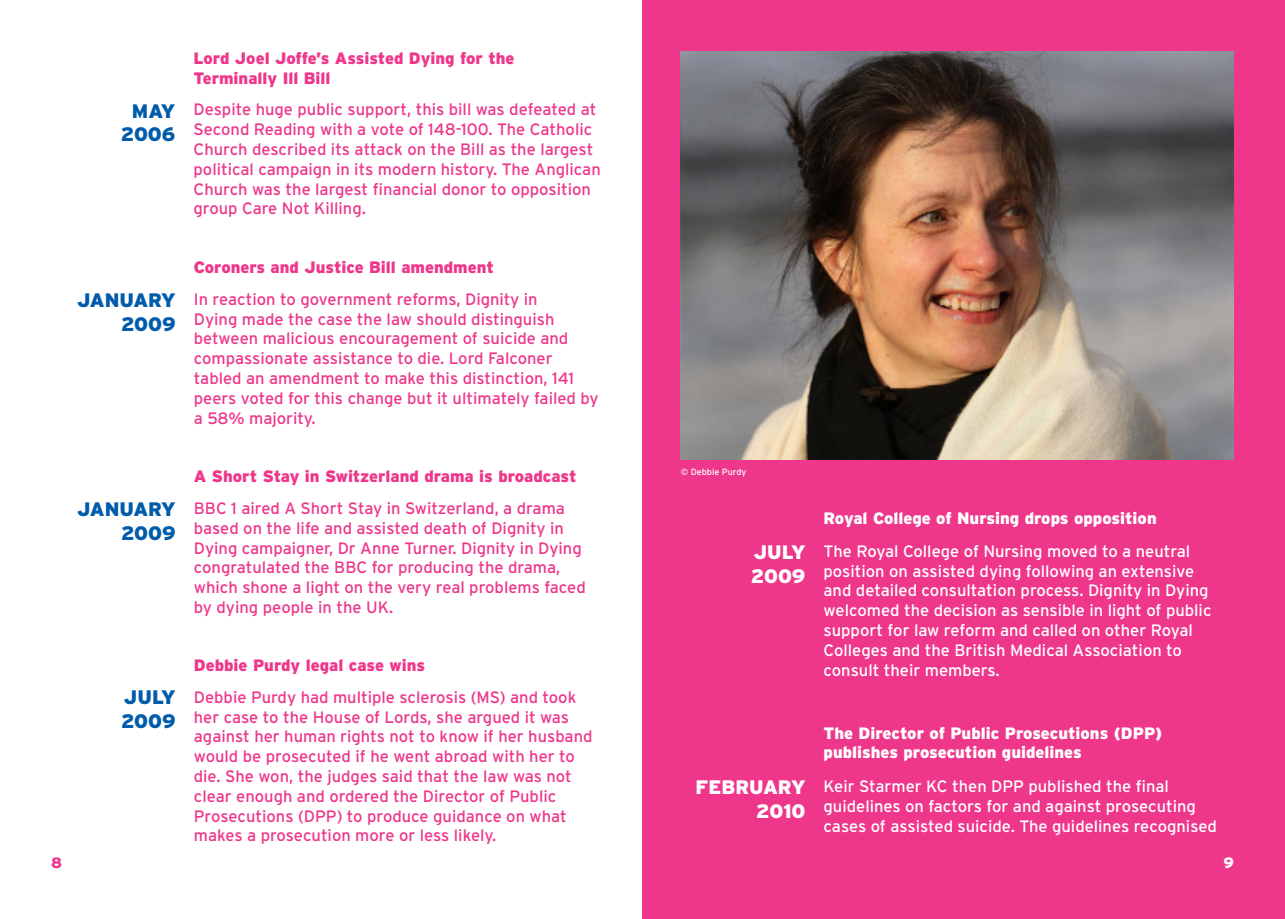
<style>
.page{position:relative;width:1285px;height:919px;background:#fff}
.page>*{position:absolute;margin:0;border:0;box-sizing:border-box;transform-origin:0 0}
.t1{font:900 19.5px/23.4px "Interstate";color:#015bab;text-align:right}
.t2{font:900 19.5px/23.4px "Interstate";color:#fff}
.t3{font:16.5px/19.8px "Interstate";color:#ee378b}
.t4{font:16.5px/19.8px "Interstate";color:#fff}
.t5{font:900 16.5px/19.8px "Interstate";color:#ee378b}
.t6{font:900 16.5px/19.8px "Interstate";color:#fff}
.t7{font:900 15px "Interstate";color:#ee378b}
.t8{font:900 15px "Interstate";color:#fff}
.t9{font:9px "Interstate";color:#fff}
</style>
<div class="page">
<div style="left:642px;top:0;width:642px;height:918px;background:#ee378b"></div>
<img style="left:680px;top:51px;width:553px;height:408px">
<p class="t5" style="left:193px;top:48px;width:322px">Lord Joel Joffe’s Assisted Dying for the<br>Terminally Ill Bill</p>
<p class="t1" style="left:121px;top:99px;width:56px;text-align:center">MAY<br>2006</p>
<p class="t3" style="left:193px;top:100px;width:408px">Despite huge public support, this bill was defeated at Second Reading with a vote of 148-100. The Catholic Church described its attack on the Bill as the largest political campaign in its modern history. The Anglican Church was the largest financial donor to opposition group Care Not Killing.</p>
<p class="t5" style="left:194px;top:257px;width:301px">Coroners and Justice Bill amendment</p>
<p class="t1" style="left:77px;top:288px;width:100px">JANUARY<br>2009</p>
<p class="t3" style="left:194px;top:289px;width:406px">In reaction to government reforms, Dignity in<br>Dying made the case the law should distinguish between malicious encouragement of suicide and compassionate assistance to die. Lord Falconer tabled an amendment to make this distinction, 141 peers voted for this change but it ultimately failed by a 58% majority.</p>
<p class="t5" style="left:194px;top:466px;width:384px">A Short Stay in Switzerland drama is broadcast</p>
<p class="t1" style="left:77px;top:497px;width:100px">JANUARY<br>2009</p>
<p class="t3" style="left:194px;top:498px;width:393px">BBC 1 aired A Short Stay in Switzerland, a drama based on the life and assisted death of Dignity in Dying campaigner, Dr Anne Turner. Dignity in Dying congratulated the BBC for producing the drama, which shone a light on the very real problems faced by dying people in the UK.</p>
<p class="t7" style="left:51px;top:853px;width:12px">8</p>
<p class="t1" style="left:121px;top:685px;width:56px;text-align:left">JULY<br>2009</p>
<p class="t5" style="left:194px;top:654px;width:233px">Debbie Purdy legal case wins</p>
<p class="t3" style="left:194px;top:687px;width:400px">Debbie Purdy had multiple sclerosis (MS) and took her case to the House of Lords, she argued it was against her human rights not to know if her husband would be prosecuted if he went abroad with her to die. She won, the judges said that the law was not clear enough and ordered the Director of Public Prosecutions (DPP) to produce guidance on what makes a prosecution more or less likely.</p>
<p class="t9" style="left:680px;top:467px;width:67px">© Debbie Purdy</p>
<p class="t6" style="left:823px;top:508px;width:334px">Royal College of Nursing drops opposition</p>
<p class="t2" style="left:750px;top:540px;width:56px">JULY<br>2009</p>
<p class="t4" style="left:823px;top:541px;width:389px">The Royal College of Nursing moved to a neutral position on assisted dying following an extensive and detailed consultation process. Dignity in Dying welcomed the decision as sensible in light of public support for law reform and called on other Royal Colleges and the British Medical Association to consult their members.</p>
<p class="t6" style="left:823px;top:722px;width:340px">The Director of Public Prosecutions (DPP) publishes prosecution guidelines</p>
<p class="t2" style="left:695px;top:775px;width:111px;text-align:right">FEBRUARY<br>2010</p>
<p class="t4" style="left:823px;top:776px;width:395px">Keir Starmer KC then DPP published the final guidelines on factors for and against prosecuting cases of assisted suicide. The guidelines recognised</p>
<p class="t8" style="left:1223px;top:853px;width:12px">9</p>
</div>
